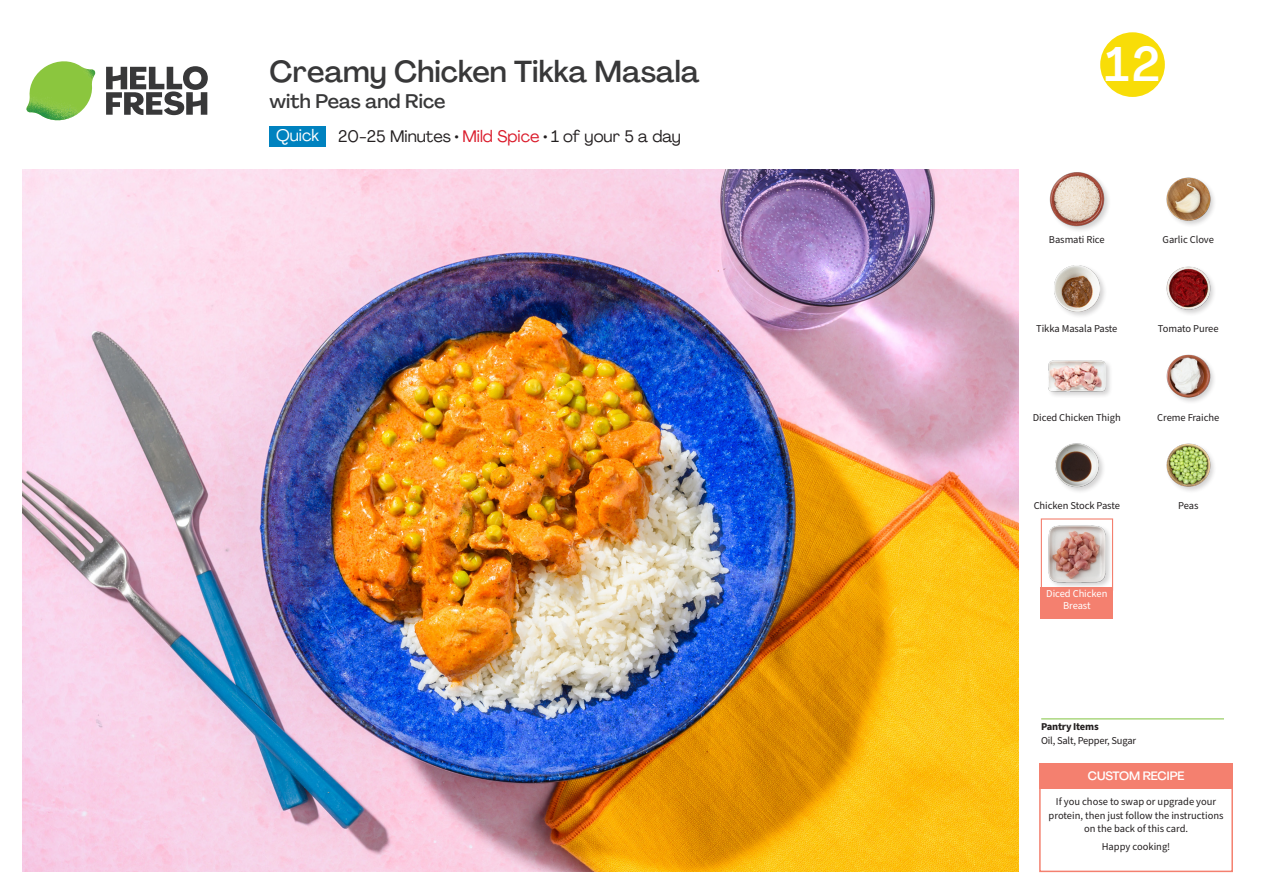
<style>
.page{position:relative;width:1263px;height:893px;background:#fff}
.page>*{position:absolute;margin:0;border:0;box-sizing:border-box;transform-origin:0 0}
._24_Recipe_Nr_Bag{font:500 48px "Agrandir";color:#fff}
._15_Titel_UK{font:500 30px "Agrandir";color:#383839}
._15_Titel_UK-2{font:500 19.5px "Agrandir";color:#383839}
._02_Box_Type{font:16.5px "Agrandir";color:#231f20}
._02_Box_Type-2{font:16.5px "Agrandir";color:#fff}
._15_Titel_Steps{font:500 12px "Agrandir";letter-spacing:-.01em;color:#fff}
._18_FRONT_ingredients_UK{font:10.5px "Source Sans Pro";letter-spacing:-.005em;color:#231f20}
._15_Titel_Steps-2{font:10.5px/13.5px "Source Sans Pro";color:#231f20;text-align:center}
._14_Allergene_Text_7pt{font:10.5px "Source Sans Pro";letter-spacing:-.02em;color:#231f20}
._18_FRONT_ingredients_UK-2{font:10.5px/12px "Source Sans Pro";letter-spacing:-.005em;color:#fff;text-align:center}
._00_Basic{font:10.5px "Source Sans Pro";color:#231f20}
._14_Allergene_Text_7pt-2{font:700 10.5px "Source Sans Pro";letter-spacing:-.02em;color:#231f20}
.s1{color:#da1b2b}
</style>
<div class="page">
<svg style="left:106px;top:66px;width:102px;height:49px"></svg>
<img style="left:26px;top:61px;width:69px;height:59px">
<img style="left:22px;top:170px;width:997px;height:702px">
<div style="left:270px;top:126px;width:56px;height:20px;background:#0082bf"></div>
<div style="left:1039px;top:764px;width:194px;height:108px;border:2px solid #f4806f"></div>
<div style="left:1039px;top:764px;width:193px;height:25px;background:#f4806f"></div>
<hr style="left:1041px;top:718px;width:183px;height:1px;background:#81c340">
<div style="left:1047px;top:359px;width:66px;height:40px;background:#231f20;opacity:.2"></div>
<img style="left:1048px;top:359px;width:57px;height:40px">
<img style="left:1055px;top:443px;width:48px;height:49px">
<img style="left:1166px;top:443px;width:48px;height:48px">
<img style="left:1166px;top:354px;width:48px;height:48px">
<div style="left:1048px;top:171px;width:63px;height:62px;background:#231f20;opacity:.2"></div>
<img style="left:1048px;top:171px;width:57px;height:57px">
<img style="left:1054px;top:265px;width:51px;height:51px">
<img style="left:1166px;top:266px;width:48px;height:48px">
<img style="left:1166px;top:177px;width:48px;height:48px">
<div style="left:1041px;top:518px;width:72px;height:73px;border:1px solid #f4806f"></div>
<div style="left:1041px;top:587px;width:72px;height:32px;background:#f4806f"></div>
<div style="left:1047px;top:524px;width:66px;height:66px;background:#231f20;opacity:.2"></div>
<img style="left:1048px;top:525px;width:58px;height:58px">
<svg style="left:1100px;top:32px;width:65px;height:65px"></svg>
<p class="_15_Titel_UK" style="left:270px;top:53px;width:431px">Creamy Chicken Tikka Masala</p>
<p class="_15_Titel_UK-2" style="left:270px;top:89px;width:178px">with Peas and Rice</p>
<p class="_02_Box_Type-2" style="left:276px;top:125px;width:45px">Quick</p>
<p class="_02_Box_Type" style="left:338px;top:126px;width:344px">20-25 Minutes • <span class="s1">Mild Spice</span> • 1 of your 5 a day</p>
<p class="_24_Recipe_Nr_Bag" style="left:1105px;top:35px;width:57px">12</p>
<p class="_18_FRONT_ingredients_UK" style="left:1049px;top:232px;width:57px">Basmati Rice</p>
<p class="_18_FRONT_ingredients_UK" style="left:1162px;top:232px;width:53px">Garlic Clove</p>
<p class="_18_FRONT_ingredients_UK" style="left:1036px;top:321px;width:83px">Tikka Masala Paste</p>
<p class="_18_FRONT_ingredients_UK" style="left:1158px;top:321px;width:62px">Tomato Puree</p>
<p class="_18_FRONT_ingredients_UK" style="left:1033px;top:410px;width:89px">Diced Chicken Thigh</p>
<p class="_18_FRONT_ingredients_UK" style="left:1157px;top:410px;width:64px">Creme Fraiche</p>
<p class="_18_FRONT_ingredients_UK" style="left:1034px;top:499px;width:88px">Chicken Stock Paste</p>
<p class="_18_FRONT_ingredients_UK" style="left:1178px;top:499px;width:22px">Peas</p>
<p class="_18_FRONT_ingredients_UK-2" style="left:1046px;top:588px;width:63px">Diced Chicken<br>Breast</p>
<p class="_14_Allergene_Text_7pt-2" style="left:1041px;top:719px;width:59px">Pantry Items</p>
<p class="_14_Allergene_Text_7pt" style="left:1041px;top:734px;width:96px">Oil, Salt, Pepper, Sugar</p>
<p class="_15_Titel_Steps" style="left:1088px;top:768px;width:98px">CUSTOM RECIPE</p>
<p class="_15_Titel_Steps-2" style="left:1049px;top:796px;width:176px">If you chose to swap or upgrade your protein, then just follow the instructions on the back of this card.</p>
<p class="_00_Basic" style="left:1102px;top:840px;width:70px">Happy cooking!</p>
</div>
